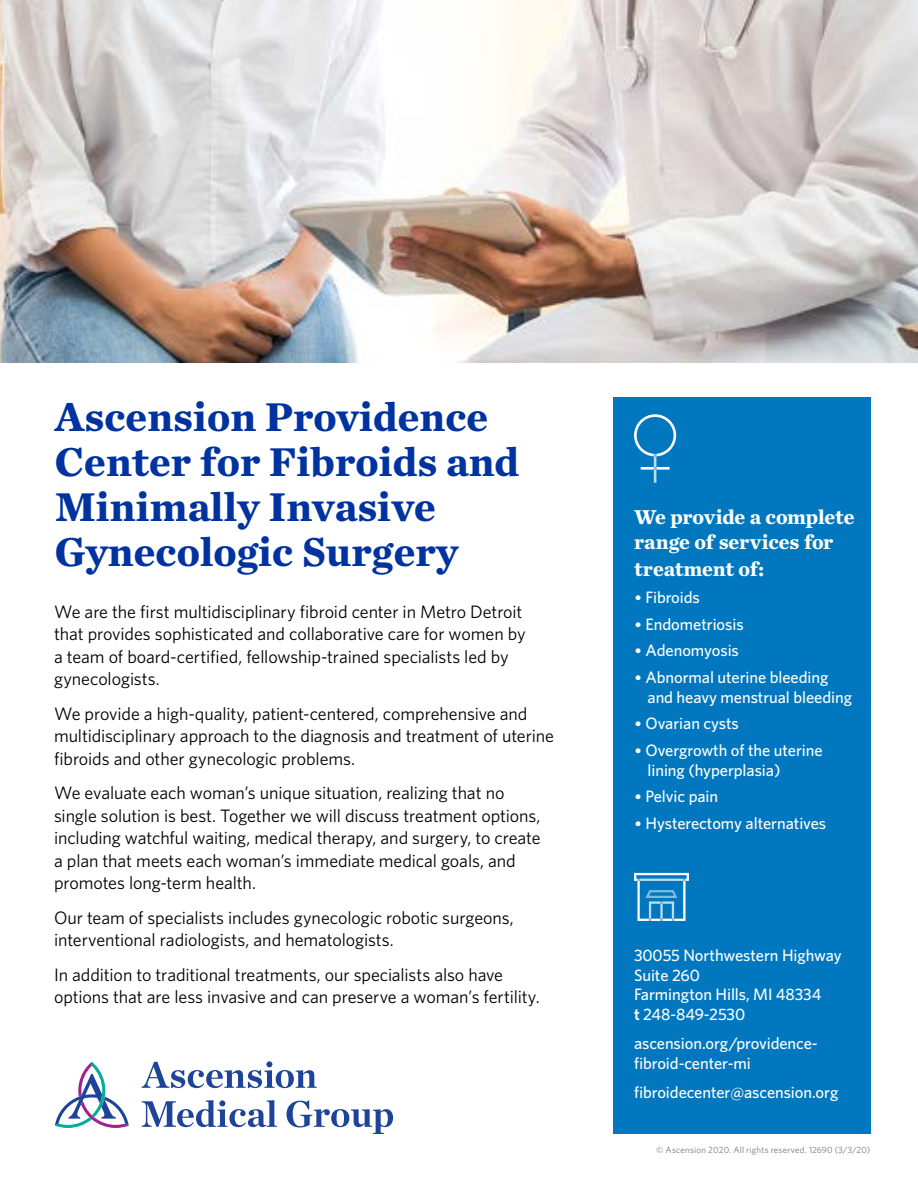
<style>
.page{position:relative;width:918px;height:1188px;background:#fff}
.page>*{position:absolute;margin:0;border:0;box-sizing:border-box;transform-origin:0 0}
.t1{font:700 42px/45px "Chronicle Text G1";color:#0033a0}
.t2{font:700 21px/26.1px "Chronicle Text G1";letter-spacing:-.01em;color:#fff}
.t3{font:18px/22.5px "Whitney";letter-spacing:-.005em;color:#000}
.t4{font:500 16.5px/19.8px "Whitney";letter-spacing:-.005em;color:#fff}
.t5{font:9px "Whitney";letter-spacing:.02em;color:#77787b}
.s1{font-family:"Chronicle Text G1";font-weight:700}
.s2{font-weight:600}
</style>
<div class="page">
<div style="left:613px;top:398px;width:257px;height:736px;background:#0077be"></div>
<svg style="left:55px;top:1062px;width:74px;height:66px"></svg>
<svg style="left:142px;top:1061px;width:175px;height:27px"></svg>
<svg style="left:287px;top:1101px;width:106px;height:33px"></svg>
<svg style="left:142px;top:1100px;width:135px;height:27px"></svg>
<svg style="left:634px;top:414px;width:42px;height:69px"></svg>
<svg style="left:634px;top:873px;width:55px;height:48px"></svg>
<img style="left:0;top:0;width:918px;height:363px">
<h1 class="t1" style="left:55px;top:392px;width:466px">Ascension Providence<br>Center for Fibroids and<br>Minimally Invasive<br>Gynecologic Surgery</h1>
<p class="t3" style="left:54px;top:600px;width:473px">We are the first multidisciplinary fibroid center in Metro Detroit that provides sophisticated and collaborative care for women by a team of board-certified, fellowship-trained specialists led by gynecologists.</p>
<p class="t3" style="left:54px;top:702px;width:502px">We provide a high-quality, patient-centered, comprehensive and multidisciplinary approach to the diagnosis and treatment of uterine fibroids and other gynecologic problems.</p>
<p class="t3" style="left:54px;top:781px;width:488px">We evaluate each woman’s unique situation, realizing that no single solution is best. Together we will discuss treatment options, including watchful waiting, medical therapy, and surgery, to create a plan that meets each woman’s immediate medical goals, and promotes long-term health.</p>
<p class="t3" style="left:54px;top:906px;width:461px">Our team of specialists includes gynecologic robotic surgeons, interventional radiologists, and hematologists.</p>
<p class="t3" style="left:54px;top:963px;width:487px">In addition to traditional treatments, our specialists also have options that are less invasive and can preserve a woman’s fertility.</p>
<p class="t2" style="left:634px;top:502px;width:222px">We provide a complete range of services for treatment of:</p>
<p class="t4" style="left:634px;top:587px;width:67px"><span class="s1">•</span> Fibroids</p>
<p class="t4" style="left:634px;top:614px;width:111px"><span class="s1">•</span> Endometriosis</p>
<p class="t4" style="left:634px;top:640px;width:106px"><span class="s1">•</span> Adenomyosis</p>
<p class="t4" style="left:648px;top:667px;width:206px;text-indent:-13px"><span class="s1">•</span> Abnormal uterine bleeding and heavy menstrual bleeding</p>
<p class="t4" style="left:634px;top:713px;width:106px"><span class="s1">•</span> Ovarian cysts</p>
<p class="t4" style="left:648px;top:740px;width:177px;text-indent:-13px"><span class="s1">•</span> Overgrowth of the uterine lining (hyperplasia)</p>
<p class="t4" style="left:634px;top:786px;width:86px"><span class="s1">•</span> Pelvic pain</p>
<p class="t4" style="left:634px;top:813px;width:194px"><span class="s1">•</span> Hysterectomy alternatives</p>
<p class="t4" style="left:634px;top:945px;width:209px">30055 Northwestern Highway<br>Suite 260<br>Farmington Hills, MI 48334<br><span class="s2">t</span> 248-849-2530</p>
<p class="t4" style="left:634px;top:1033px;width:185px">ascension.org/providence&shy;fibroid-center-mi</p>
<p class="t4" style="left:634px;top:1082px;width:206px">fibroidecenter@ascension.org</p>
<p class="t5" style="left:656px;top:1144px;width:216px">© Ascension 2020. All rights reserved. 12690 (3/3/20)</p>
</div>
